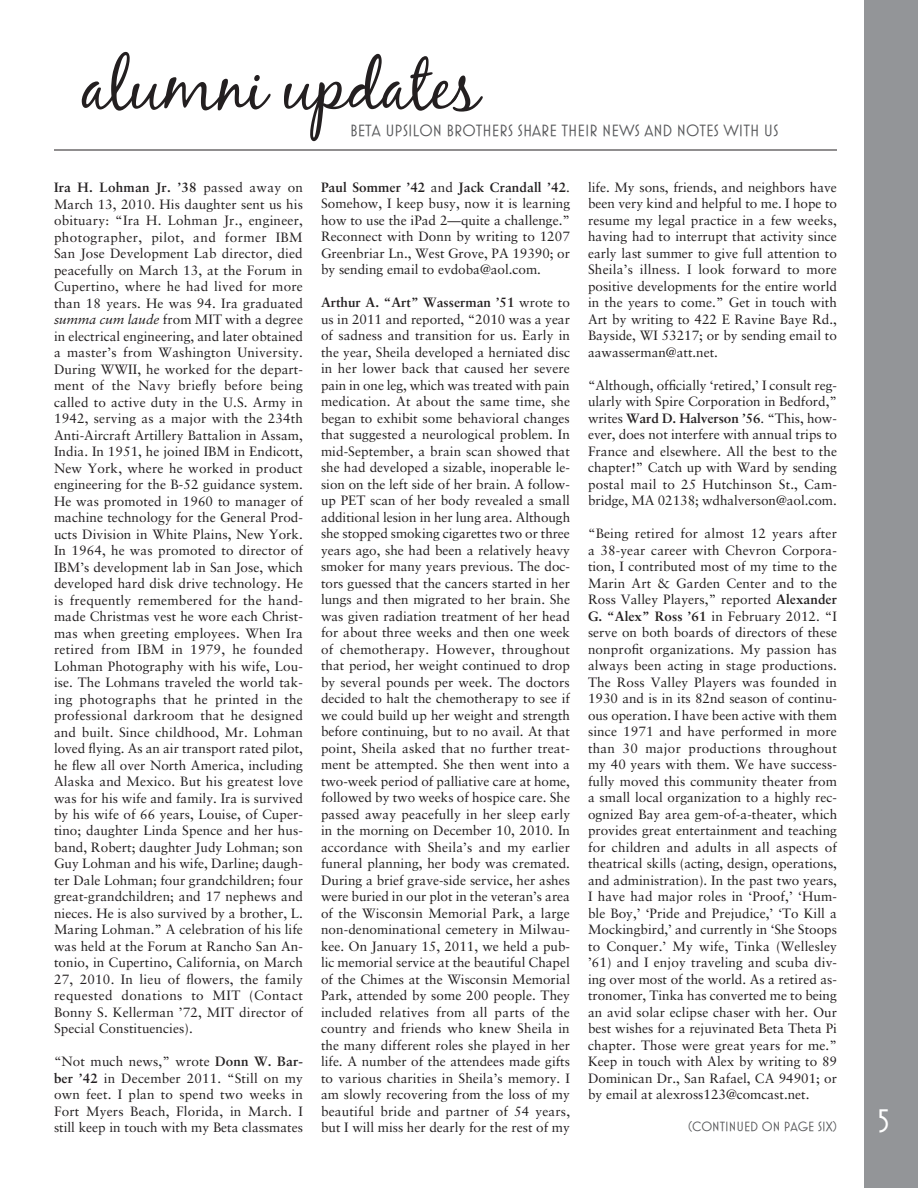
<style>
.page{position:relative;width:918px;height:1188px;background:#fff}
.page>*{position:absolute;margin:0;border:0;box-sizing:border-box;transform-origin:0 0}
.t1{font:67.5px "Black Jack";color:#231f20}
.t2{font:33px "Mostra One";color:#fff}
.t3{font:16.5px "Mostra One";color:#57585a}
.t4{font:13.5px/16.5px "Sabon";color:#231f20;text-align:justify}
.t5{font:13.5px "Mostra One";color:#57585a}
.s1{font-weight:700}
.s2{font-style:italic}
</style>
<div class="page">
<div style="left:864px;top:0;width:54px;height:1188px;background:#939598"></div>
<hr style="left:54px;top:150px;width:783px;height:1px;background:#231f20">
<h1 class="t1" style="left:82px;top:45px;width:399px">alumni updates</h1>
<p class="t3" style="left:350px;top:121px;width:337px">BETA UPSILON BROTHERS SHARE THEIR NEWS AND NOTE</p>
<p class="t3" style="left:714px;top:121px;width:66px">S WITH US</p>
<p class="t4" style="left:54px;top:179px;width:251px"><span class="s1">Ira H. Lohman Jr. ’38</span> passed away on March 13, 2010. His daughter sent us his obituary: “Ira H. Lohman Jr., engineer, photographer, pilot, and former IBM San Jose Development Lab director, died peacefully on March 13, at the Forum in Cupertino, where he had lived for more than 18 years. He was 94. Ira graduated <span class="s2">summa cum laude</span> from MIT with a degree in electrical engineering, and later obtained a master’s from Washington University.<br>During WWII, he worked for the depart&shy;ment of the Navy briefly before being called to active duty in the U.S. Army in 1942, serving as a major with the 234th Anti-Aircraft Artillery Battalion in Assam, India. In 1951, he joined IBM in Endicott, New York, where he worked in product engineering for the B-52 guidance system.<br>He was promoted in 1960 to manager of machine technology for the General Prod&shy;ucts Division in White Plains, New York.<br>In 1964, he was promoted to director of IBM’s development lab in San Jose, which developed hard disk drive technology. He is frequently remembered for the hand&shy;made Christmas vest he wore each Christ&shy;mas when greeting employees. When Ira retired from IBM in 1979, he founded Lohman Photography with his wife, Lou&shy;ise. The Lohmans traveled the world tak&shy;ing photographs that he printed in the professional darkroom that he designed and built. Since childhood, Mr. Lohman loved flying. As an air transport rated pilot, he flew all over North America, including Alaska and Mexico. But his greatest love was for his wife and family. Ira is survived by his wife of 66 years, Louise, of Cuper&shy;tino; daughter Linda Spence and her hus&shy;band, Robert; daughter Judy Lohman; son Guy Lohman and his wife, Darline; daugh&shy;ter Dale Lohman; four grandchildren; four great-grandchildren; and 17 nephews and nieces. He is also survived by a brother, L.<br>Maring Lohman.” A celebration of his life was held at the Forum at Rancho San An&shy;tonio, in Cupertino, California, on March 27, 2010. In lieu of flowers, the family requested donations to MIT (Contact Bonny S. Kellerman ’72, MIT director of Special Constituencies).</p>
<p class="t4" style="left:54px;top:1053px;width:251px">“Not much news,” wrote <span class="s1">Donn W. Bar&shy;ber ’42</span> in December 2011. “Still on my own feet. I plan to spend two weeks in Fort Myers Beach, Florida, in March. I still keep in touch with my Beta classmates</p>
<p class="t4" style="left:321px;top:179px;width:251px"><span class="s1">Paul Sommer ’42</span> and <span class="s1">Jack Crandall ’42</span>.<br>Somehow, I keep busy, now it is learning how to use the iPad 2—quite a challenge.” Reconnect with Donn by writing to 1207<br>Greenbriar Ln., West Grove, PA 19390; or by sending email to evdoba@aol.com.</p>
<p class="t4" style="left:321px;top:294px;width:251px"><span class="s1">Arthur A. “Art” Wasserman ’51</span> wrote to us in 2011 and reported, “2010 was a year of sadness and transition for us. Early in the year, Sheila developed a herniated disc in her lower back that caused her severe pain in one leg, which was treated with pain medication. At about the same time, she began to exhibit some behavioral changes that suggested a neurological problem. In mid-September, a brain scan showed that she had developed a sizable, inoperable le&shy;sion on the left side of her brain. A follow&shy;up PET scan of her body revealed a small additional lesion in her lung area. Although she stopped smoking cigarettes two or three years ago, she had been a relatively heavy smoker for many years previous. The doc&shy;tors guessed that the cancers started in her lungs and then migrated to her brain. She was given radiation treatment of her head for about three weeks and then one week of chemotherapy. However, throughout that period, her weight continued to drop by several pounds per week. The doctors decided to halt the chemotherapy to see if we could build up her weight and strength before continuing, but to no avail. At that point, Sheila asked that no further treat&shy;ment be attempted. She then went into a two-week period of palliative care at home, followed by two weeks of hospice care. She passed away peacefully in her sleep early in the morning on December 10, 2010. In accordance with Sheila’s and my earlier funeral planning, her body was cremated.<br>During a brief grave-side service, her ashes were buried in our plot in the veteran’s area of the Wisconsin Memorial Park, a large non-denominational cemetery in Milwau&shy;kee. On January 15, 2011, we held a pub&shy;lic memorial service at the beautiful Chapel of the Chimes at the Wisconsin Memorial Park, attended by some 200 people. They included relatives from all parts of the country and friends who knew Sheila in the many different roles she played in her life. A number of the attendees made gifts to various charities in Sheila’s memory. I am slowly recovering from the loss of my beautiful bride and partner of 54 years, but I will miss her dearly for the rest of my</p>
<p class="t4" style="left:588px;top:179px;width:251px">life. My sons, friends, and neighbors have been very kind and helpful to me. I hope to resume my legal practice in a few weeks, having had to interrupt that activity since early last summer to give full attention to Sheila’s illness. I look forward to more positive developments for the entire world in the years to come.” Get in touch with Art by writing to 422 E Ravine Baye Rd., Bayside, WI 53217; or by sending email to aawasserman@att.net.</p>
<p class="t4" style="left:588px;top:377px;width:251px">“Although, officially ‘retired,’ I consult reg&shy;ularly with Spire Corporation in Bedford,” writes <span class="s1">Ward D. Halverson ’56</span>. “This, how&shy;ever, does not interfere with annual trips to France and elsewhere. All the best to the chapter!” Catch up with Ward by sending postal mail to 25 Hutchinson St., Cam&shy;bridge, MA 02138; wdhalverson@aol.com.</p>
<p class="t4" style="left:588px;top:525px;width:251px">“Being retired for almost 12 years after a 38-year career with Chevron Corpora&shy;tion, I contributed most of my time to the Marin Art &amp; Garden Center and to the Ross Valley Players,” reported <span class="s1">Alexander G. “Alex” Ross ’61</span> in February 2012. “I serve on both boards of directors of these nonprofit organizations. My passion has always been acting in stage productions.<br>The Ross Valley Players was founded in 1930 and is in its 82nd season of continu&shy;ous operation. I have been active with them since 1971 and have performed in more than 30 major productions throughout my 40 years with them. We have success&shy;fully moved this community theater from a small local organization to a highly rec&shy;ognized Bay area gem-of-a-theater, which provides great entertainment and teaching for children and adults in all aspects of theatrical skills (acting, design, operations, and administration). In the past two years, I have had major roles in ‘Proof,’ ‘Hum&shy;ble Boy,’ ‘Pride and Prejudice,’ ‘To Kill a Mockingbird,’ and currently in ‘She Stoops to Conquer.’ My wife, Tinka (Wellesley ’61) and I enjoy traveling and scuba div&shy;ing over most of the world. As a retired as&shy;tronomer, Tinka has converted me to being an avid solar eclipse chaser with her. Our best wishes for a rejuvinated Beta Theta Pi chapter. Those were great years for me.” Keep in touch with Alex by writing to 89<br>Dominican Dr., San Rafael, CA 94901; or by email at alexross123@comcast.net.</p>
<p class="t5" style="left:688px;top:1119px;width:150px">(CONTINUED ON PAGE SIX)</p>
<h2 class="t2" style="left:877px;top:1102px;width:14px">5</h2>
</div>
